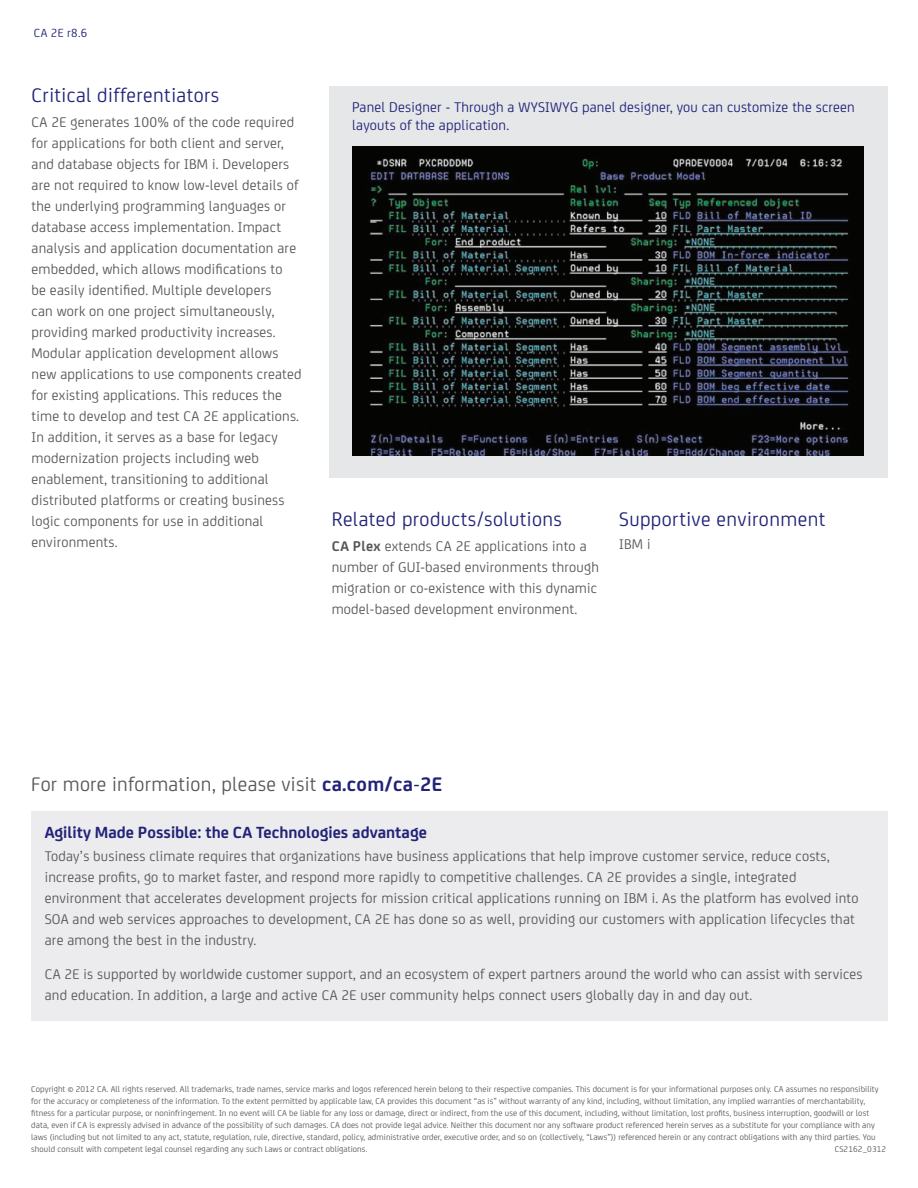
<style>
.page{position:relative;width:918px;height:1188px;background:#fff}
.page>*{position:absolute;margin:0;border:0;box-sizing:border-box;transform-origin:0 0}
.t1{font:21px "CA Sans";letter-spacing:.02em;color:#222378}
.t2{font:21px "CA Sans";letter-spacing:.015em;color:#57585a}
.t3{font:700 17.25px "CA Sans";color:#222378}
.t4{font:15px/21px "CA Sans";letter-spacing:.015em;color:#57585a}
.t5{font:15px/18px "CA Sans";letter-spacing:.015em;color:#222378}
.t6{font:12.6px "CA Sans";color:#222378}
.t7{font:9px/12px "CA Sans";letter-spacing:.01em;color:#57585a}
.s1{font-weight:700}
.s2{font-weight:700;color:#222378}
</style>
<div class="page">
<div style="left:31px;top:811px;width:856px;height:210px;background:#ececee"></div>
<div style="left:329px;top:86px;width:558px;height:391px;background:#e6e7e9"></div>
<img style="left:352px;top:147px;width:512px;height:309px">
<p class="t6" style="left:34px;top:24px;width:55px">CA 2E r8.6</p>
<h1 class="t1" style="left:32px;top:80px;width:189px">Critical differentiators</h1>
<p class="t4" style="left:32px;top:111px;width:272px">CA 2E generates 100% of the code required for applications for both client and server, and database objects for IBM i. Developers are not required to know low-level details of the underlying programming languages or database access implementation. Impact analysis and application documentation are embedded, which allows modifications to<br>be easily identified. Multiple developers<br>can work on one project simultaneously, providing marked productivity increases.<br>Modular application development allows new applications to use components created for existing applications. This reduces the time to develop and test CA 2E applications.<br>In addition, it serves as a base for legacy modernization projects including web enablement, transitioning to additional distributed platforms or creating business logic components for use in additional environments.</p>
<p class="t5" style="left:352px;top:97px;width:504px">Panel Designer - Through a WYSIWYG panel designer, you can customize the screen layouts of the application.</p>
<h1 class="t1" style="left:332px;top:504px;width:232px">Related products/solutions</h1>
<p class="t4" style="left:332px;top:534px;width:269px"><span class="s1">CA Plex</span> extends CA 2E applications into a number of GUI-based environments through migration or co-existence with this dynamic model-based development environment.</p>
<h1 class="t1" style="left:619px;top:504px;width:208px">Supportive environment</h1>
<p class="t4" style="left:619px;top:532px;width:33px">IBM i</p>
<h1 class="t2" style="left:31px;top:769px;width:412px">For more information, please visit <span class="s2">ca.com/ca-2E</span></h1>
<p class="t3" style="left:45px;top:819px;width:384px">Agility Made Possible: the CA Technologies advantage</p>
<p class="t4" style="left:45px;top:845px;width:815px">Today’s business climate requires that organizations have business applications that help improve customer service, reduce costs, increase profits, go to market faster, and respond more rapidly to competitive challenges. CA 2E provides a single, integrated environment that accelerates development projects for mission critical applications running on IBM i. As the platform has evolved into SOA and web services approaches to development, CA 2E has done so as well, providing our customers with application lifecycles that are among the best in the industry.</p>
<p class="t4" style="left:45px;top:962px;width:819px">CA 2E is supported by worldwide customer support, and an ecosystem of expert partners around the world who can assist with services and education. In addition, a large and active CA 2E user community helps connect users globally day in and day out.</p>
<p class="t7" style="left:31px;top:1082px;width:849px">Copyright © 2012 CA. All rights reserved. All trademarks, trade names, service marks and logos referenced herein belong to their respective companies. This document is for your informational purposes only. CA assumes no responsibility for the accuracy or completeness of the information. To the extent permitted by applicable law, CA provides this document “as is” without warranty of any kind, including, without limitation, any implied warranties of merchantability, fitness for a particular purpose, or noninfringement. In no event will CA be liable for any loss or damage, direct or indirect, from the use of this document, including, without limitation, lost profits, business interruption, goodwill or lost data, even if CA is expressly advised in advance of the possibility of such damages. CA does not provide legal advice. Neither this document nor any software product referenced herein serves as a substitute for your compliance with any laws (including but not limited to any act, statute, regulation, rule, directive, standard, policy, administrative order, executive order, and so on (collectively, “Laws”)) referenced herein or any contract obligations with any third parties. You should consult with competent legal counsel regarding any such Laws or contract obligations.</p>
<p class="t7" style="left:835px;top:1142px;width:53px">CS2162_0312</p>
</div>
